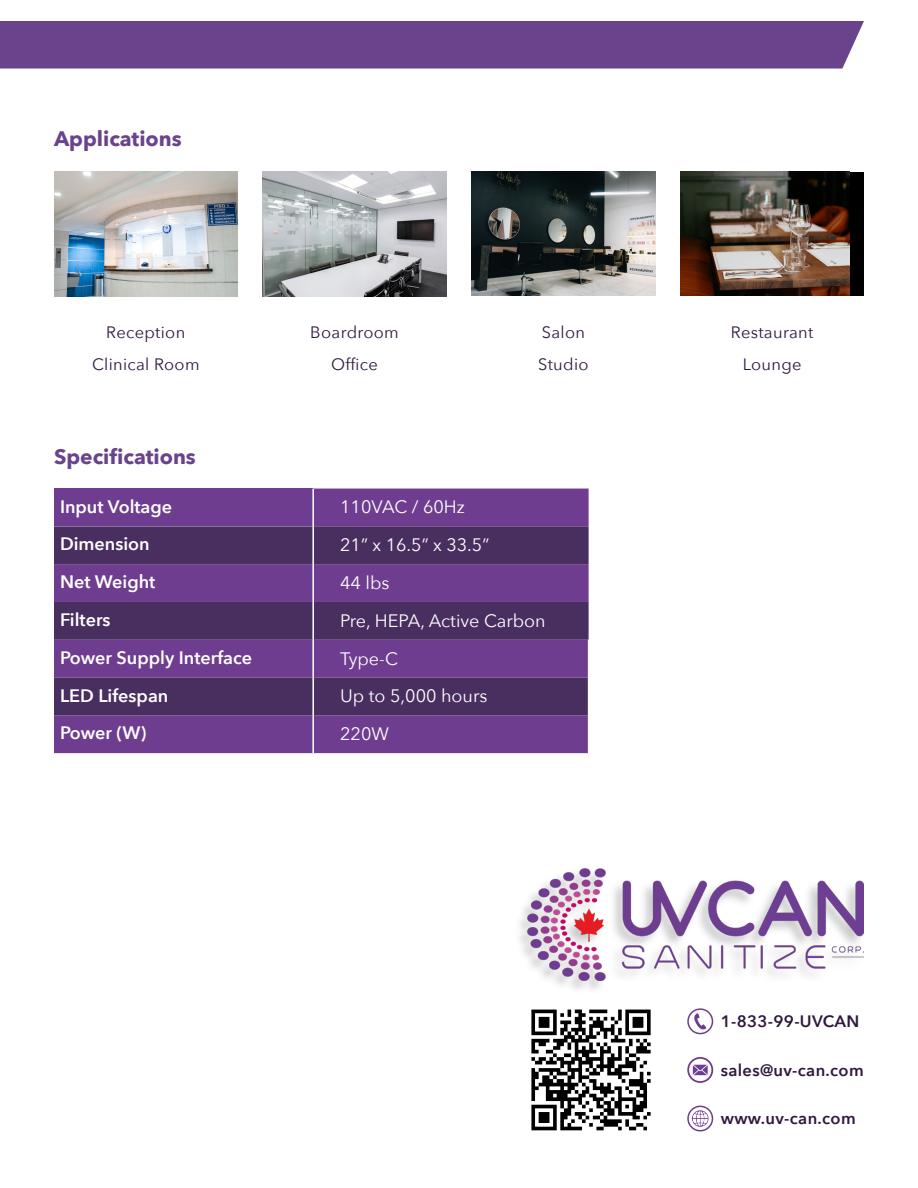
<style>
.page{position:relative;width:918px;height:1188px;background:#fff}
.page>*{position:absolute;margin:0;border:0;box-sizing:border-box;transform-origin:0 0}
.t1{font:700 21px "Avenir Next";color:#69438c}
.t2{font:600 18px "Avenir Next";color:#fff}
.t3{font:18px "Avenir Next";color:#fff}
.t4{font:16.5px "Avenir Next";letter-spacing:.02em;color:#2f183e}
.t5{font:600 16.5px "Avenir Next";letter-spacing:.02em;color:#2f183e}
</style>
<div class="page">
<div style="left:0;top:21px;width:864px;height:48px;background:#69438c"></div>
<div style="left:513px;top:868px;width:352px;height:127px;background:#79777c;opacity:.4"></div>
<img style="left:528px;top:869px;width:336px;height:111px">
<div style="left:54px;top:489px;width:535px;height:264px;background:#6e3d90"></div>
<div style="left:54px;top:526px;width:535px;height:38px;background:#492e60"></div>
<svg style="left:54px;top:602px;width:535px;height:113px;background:#553370"></svg>
<hr style="left:312px;top:489px;width:2px;height:37px;background:#fff">
<hr style="left:312px;top:526px;width:2px;height:38px;background:#fff">
<hr style="left:312px;top:564px;width:2px;height:38px;background:#fff">
<hr style="left:312px;top:602px;width:2px;height:38px;background:#fff">
<hr style="left:312px;top:640px;width:2px;height:38px;background:#fff">
<hr style="left:588px;top:640px;width:1px;height:38px;background:#fff">
<hr style="left:312px;top:715px;width:2px;height:38px;background:#fff">
<hr style="left:588px;top:715px;width:1px;height:38px;background:#fff">
<hr style="left:312px;top:678px;width:2px;height:37px;background:#fff">
<hr style="left:588px;top:678px;width:1px;height:37px;background:#fff">
<div style="left:687px;top:1008px;width:26px;height:26px;border:2px solid #6e3d90;border-radius:50%"></div>
<div style="left:687px;top:1057px;width:26px;height:26px;border:2px solid #6e3d90;border-radius:50%"></div>
<div style="left:687px;top:1106px;width:26px;height:26px;border:2px solid #6e3d90;border-radius:50%"></div>
<svg style="left:694px;top:1013px;width:12px;height:16px"></svg>
<svg style="left:692px;top:1110px;width:16px;height:17px"></svg>
<svg style="left:692px;top:1064px;width:16px;height:12px"></svg>
<svg style="left:531px;top:1010px;width:120px;height:120px"></svg>
<img style="left:54px;top:172px;width:184px;height:124px">
<img style="left:263px;top:172px;width:183px;height:124px">
<img style="left:472px;top:172px;width:183px;height:123px">
<div style="left:680px;top:172px;width:184px;height:123px;background:#000"></div>
<img style="left:680px;top:172px;width:169px;height:123px">
<p class="t1" style="left:54px;top:121px;width:129px">Applications</p>
<p class="t4" style="left:106px;top:319px;width:80px">Reception</p>
<p class="t4" style="left:310px;top:319px;width:90px">Boardroom</p>
<p class="t4" style="left:542px;top:319px;width:45px">Salon</p>
<p class="t4" style="left:731px;top:319px;width:84px">Restaurant</p>
<p class="t4" style="left:92px;top:351px;width:109px">Clinical Room</p>
<p class="t4" style="left:331px;top:351px;width:48px">Office</p>
<p class="t4" style="left:538px;top:351px;width:52px">Studio</p>
<p class="t4" style="left:743px;top:351px;width:60px">Lounge</p>
<p class="t1" style="left:54px;top:438px;width:143px">Specifications</p>
<p class="t2" style="left:60px;top:491px;width:114px">Input Voltage</p>
<p class="t3" style="left:340px;top:492px;width:126px">110VAC / 60Hz</p>
<p class="t2" style="left:60px;top:529px;width:91px">Dimension</p>
<p class="t3" style="left:340px;top:530px;width:151px">21” x 16.5” x 33.5”</p>
<p class="t2" style="left:60px;top:566px;width:97px">Net Weight</p>
<p class="t3" style="left:340px;top:567px;width:51px">44 lbs</p>
<p class="t2" style="left:60px;top:604px;width:52px">Filters</p>
<p class="t3" style="left:340px;top:605px;width:207px">Pre, HEPA, Active Carbon</p>
<p class="t2" style="left:60px;top:642px;width:194px">Power Supply Interface</p>
<p class="t3" style="left:340px;top:643px;width:59px">Type-C</p>
<p class="t2" style="left:60px;top:680px;width:110px">LED Lifespan</p>
<p class="t3" style="left:340px;top:681px;width:149px">Up to 5,000 hours</p>
<p class="t2" style="left:60px;top:718px;width:88px">Power (W)</p>
<p class="t3" style="left:340px;top:719px;width:50px">220W</p>
<p class="t5" style="left:721px;top:1007px;width:140px">1-833-99-UVCAN</p>
<p class="t5" style="left:721px;top:1056px;width:144px">sales@uv-can.com</p>
<p class="t5" style="left:721px;top:1104px;width:136px">www.uv-can.com</p>
</div>
